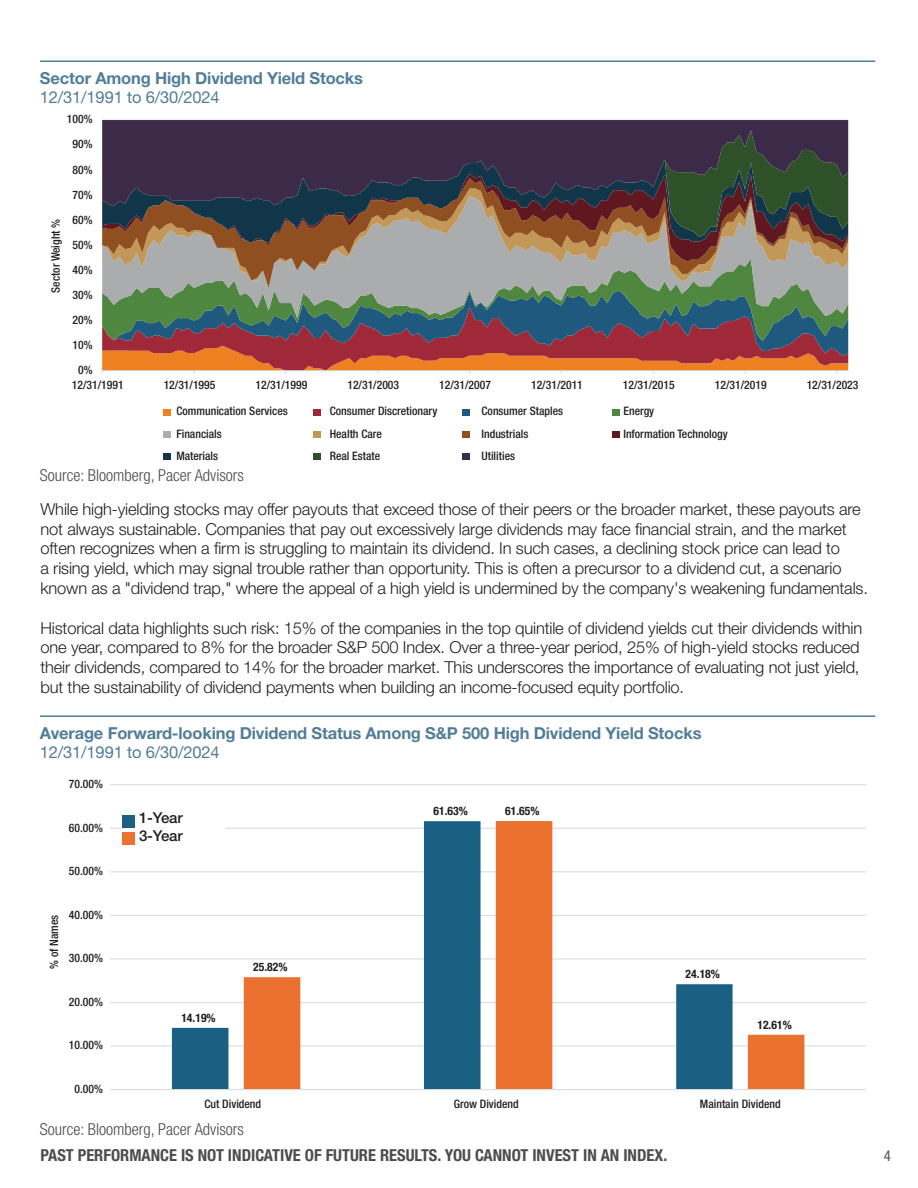
<style>
.page{position:relative;width:918px;height:1188px;background:#fff}
.page>*{position:absolute;margin:0;border:0;box-sizing:border-box;transform-origin:0 0}
.t1{font:300 16.5px/19.8px "Helvetica Neue LT Std";letter-spacing:-.01em;color:#231f20}
.t2{font:700 16.5px "Helvetica Neue LT Std";letter-spacing:-.01em;color:#517d98}
.t3{font:700 condensed 16.5px "Helvetica Neue LT Std";color:#4b4c4d}
.t4{font:300 condensed 16.5px "Helvetica Neue LT Std";color:#4b4c4d}
.t5{font:16.5px "Helvetica Neue LT Std";letter-spacing:-.01em;color:#517d98}
.t6{font:500 15px/18px "Helvetica Neue LT Std";letter-spacing:-.01em;color:#231f20}
.t7{font:condensed 15px "Helvetica Neue LT Std";color:#57585a}
.t8{font:500 condensed 11.7px "Helvetica Neue LT Std";color:#211e1e}
.t9{font:700 condensed 11.7px "Helvetica Neue LT Std";color:#211e1e}
</style>
<div class="page">
<hr style="left:40px;top:60px;width:835px;height:2px;background:#517d98">
<hr style="left:40px;top:715px;width:835px;height:2px;background:#517d98">
<svg style="left:102px;top:341px;width:746px;height:5px;background:#922e3f"></svg>
<svg style="left:102px;top:318px;width:746px;height:23px;background:#544e60"></svg>
<svg style="left:102px;top:288px;width:746px;height:30px;background:#5e876e"></svg>
<svg style="left:102px;top:262px;width:746px;height:26px;background:#a2a59d"></svg>
<svg style="left:102px;top:243px;width:746px;height:19px;background:#a7917f"></svg>
<svg style="left:102px;top:237px;width:746px;height:6px;background:#9a7b64"></svg>
<svg style="left:102px;top:206px;width:746px;height:31px;background:#705744"></svg>
<svg style="left:102px;top:120px;width:746px;height:86px;background:#383144"></svg>
<svg style="left:102px;top:346px;width:746px;height:28px;background:#cb6c4a"></svg>
<div style="left:163px;top:409px;width:8px;height:6px;background:#ee8022"></div>
<div style="left:313px;top:409px;width:7px;height:6px;background:#9f2938"></div>
<div style="left:462px;top:409px;width:8px;height:6px;background:#1f5a7e"></div>
<div style="left:612px;top:409px;width:7px;height:6px;background:#4f8640"></div>
<div style="left:163px;top:431px;width:8px;height:6px;background:#aaacae"></div>
<div style="left:313px;top:431px;width:7px;height:6px;background:#c29858"></div>
<div style="left:462px;top:431px;width:8px;height:6px;background:#904f21"></div>
<div style="left:612px;top:431px;width:7px;height:6px;background:#601820"></div>
<div style="left:163px;top:453px;width:8px;height:6px;background:#113549"></div>
<div style="left:313px;top:453px;width:7px;height:6px;background:#2f5129"></div>
<div style="left:462px;top:453px;width:8px;height:6px;background:#3b2b48"></div>
<hr style="left:110px;top:1045px;width:756px;height:2px;background:#dcdddf">
<hr style="left:110px;top:1002px;width:756px;height:1px;background:#dcdddf">
<hr style="left:110px;top:958px;width:756px;height:1px;background:#dcdddf">
<hr style="left:110px;top:915px;width:756px;height:1px;background:#dcdddf">
<hr style="left:110px;top:871px;width:756px;height:1px;background:#dcdddf">
<hr style="left:110px;top:828px;width:756px;height:1px;background:#dcdddf">
<hr style="left:110px;top:784px;width:756px;height:1px;background:#dcdddf">
<svg style="left:172px;top:827px;width:72px;height:262px"></svg>
<svg style="left:244px;top:821px;width:560px;height:268px"></svg>
<hr style="left:110px;top:1089px;width:756px;height:1px;background:#dcdddf">
<div style="left:126px;top:810px;width:100px;height:34px;background:#fff"></div>
<div style="left:122px;top:816px;width:13px;height:12px;background:#1b6183"></div>
<div style="left:122px;top:832px;width:13px;height:13px;background:#ec7132"></div>
<p class="t2" style="left:40px;top:68px;width:325px">Sector Among High Dividend Yield Stocks</p>
<p class="t5" style="left:40px;top:87px;width:181px">12/31/1991 to 6/30/2024</p>
<p class="t8" style="left:67px;top:112px;width:27px">100%</p>
<p class="t8" style="left:73px;top:137px;width:22px">90%</p>
<p class="t8" style="left:73px;top:162px;width:22px">80%</p>
<p class="t8" style="left:49px;top:293px;width:76px;rotate:-90deg">Sector Weight %</p>
<p class="t8" style="left:73px;top:187px;width:22px">70%</p>
<p class="t8" style="left:73px;top:213px;width:22px">60%</p>
<p class="t8" style="left:73px;top:238px;width:22px">50%</p>
<p class="t8" style="left:73px;top:263px;width:22px">40%</p>
<p class="t8" style="left:73px;top:288px;width:22px">30%</p>
<p class="t8" style="left:73px;top:313px;width:22px">20%</p>
<p class="t8" style="left:73px;top:338px;width:22px">10%</p>
<p class="t8" style="left:78px;top:363px;width:16px">0%</p>
<p class="t8" style="left:72px;top:378px;width:53px">12/31/1991</p>
<p class="t8" style="left:164px;top:378px;width:53px">12/31/1995</p>
<p class="t8" style="left:256px;top:378px;width:53px">12/31/1999</p>
<p class="t8" style="left:347px;top:378px;width:53px">12/31/2003</p>
<p class="t8" style="left:439px;top:378px;width:53px">12/31/2007</p>
<p class="t8" style="left:531px;top:378px;width:53px">12/31/2011</p>
<p class="t8" style="left:623px;top:378px;width:53px">12/31/2015</p>
<p class="t8" style="left:715px;top:378px;width:53px">12/31/2019</p>
<p class="t8" style="left:807px;top:378px;width:53px">12/31/2023</p>
<p class="t8" style="left:176px;top:404px;width:113px">Communication Services</p>
<p class="t8" style="left:330px;top:404px;width:109px">Consumer Discretionary</p>
<p class="t8" style="left:482px;top:404px;width:83px">Consumer Staples</p>
<p class="t8" style="left:623px;top:404px;width:32px">Energy</p>
<p class="t8" style="left:176px;top:426px;width:47px">Financials</p>
<p class="t8" style="left:330px;top:426px;width:54px">Health Care</p>
<p class="t8" style="left:482px;top:426px;width:48px">Industrials</p>
<p class="t8" style="left:623px;top:426px;width:106px">Information Technology</p>
<p class="t8" style="left:176px;top:448px;width:43px">Materials</p>
<p class="t8" style="left:330px;top:448px;width:52px">Real Estate</p>
<p class="t8" style="left:482px;top:448px;width:35px">Utilities</p>
<p class="t4" style="left:40px;top:466px;width:205px">Source: Bloomberg, Pacer Advisors</p>
<p class="t1" style="left:41px;top:499px;width:829px">While high-yielding stocks may offer payouts that exceed those of their peers or the broader market, these payouts are not always sustainable. Companies that pay out excessively large dividends may face financial strain, and the market often recognizes when a firm is struggling to maintain its dividend. In such cases, a declining stock price can lead to<br>a rising yield, which may signal trouble rather than opportunity. This is often a precursor to a dividend cut, a scenario known as a "dividend trap," where the appeal of a high yield is undermined by the company's weakening fundamentals.</p>
<p class="t1" style="left:41px;top:618px;width:823px">Historical data highlights such risk: 15% of the companies in the top quintile of dividend yields cut their dividends within one year, compared to 8% for the broader S&amp;P 500 Index. Over a three-year period, 25% of high-yield stocks reduced their dividends, compared to 14% for the broader market. This underscores the importance of evaluating not just yield, but the sustainability of dividend payments when building an income-focused equity portfolio.</p>
<p class="t2" style="left:40px;top:723px;width:663px">Average Forward-looking Dividend Status Among S&amp;P 500 High Dividend Yield Stocks</p>
<p class="t5" style="left:40px;top:742px;width:181px">12/31/1991 to 6/30/2024</p>
<p class="t8" style="left:69px;top:777px;width:36px">70.00%</p>
<p class="t8" style="left:69px;top:820px;width:36px">60.00%</p>
<p class="t8" style="left:69px;top:864px;width:36px">50.00%</p>
<p class="t8" style="left:47px;top:969px;width:56px;rotate:-90deg">% of Names</p>
<p class="t8" style="left:69px;top:908px;width:36px">40.00%</p>
<p class="t8" style="left:69px;top:951px;width:36px">30.00%</p>
<p class="t8" style="left:69px;top:995px;width:36px">20.00%</p>
<p class="t8" style="left:69px;top:1038px;width:36px">10.00%</p>
<p class="t8" style="left:75px;top:1082px;width:30px">0.00%</p>
<p class="t6" style="left:139px;top:809px;width:45px">1-Year<br>3-Year</p>
<p class="t9" style="left:181px;top:1011px;width:36px">14.19%</p>
<p class="t9" style="left:253px;top:960px;width:36px">25.82%</p>
<p class="t9" style="left:434px;top:804px;width:36px">61.63%</p>
<p class="t9" style="left:505px;top:804px;width:36px">61.65%</p>
<p class="t9" style="left:686px;top:967px;width:36px">24.18%</p>
<p class="t9" style="left:757px;top:1018px;width:36px">12.61%</p>
<p class="t8" style="left:205px;top:1097px;width:58px">Cut Dividend</p>
<p class="t8" style="left:454px;top:1097px;width:67px">Grow Dividend</p>
<p class="t8" style="left:700px;top:1097px;width:82px">Maintain Dividend</p>
<p class="t4" style="left:40px;top:1119px;width:205px">Source: Bloomberg, Pacer Advisors</p>
<p class="t3" style="left:40px;top:1145px;width:628px">PAST PERFORMANCE IS NOT INDICATIVE OF FUTURE RESULTS. YOU CANNOT INVEST IN AN INDEX.</p>
<p class="t7" style="left:884px;top:1147px;width:9px">4</p>
</div>
